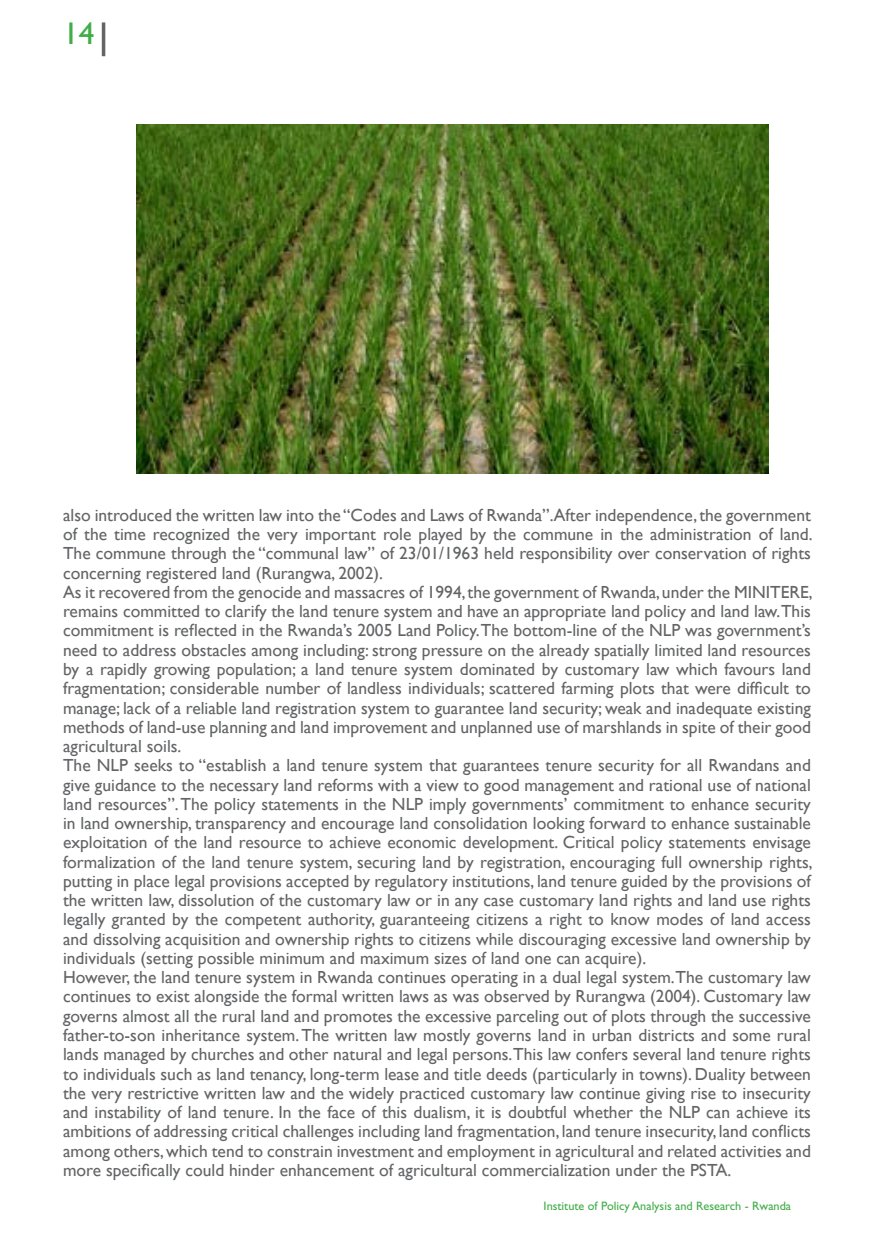
<style>
.page{position:relative;width:874px;height:1241px;background:#fff}
.page>*{position:absolute;margin:0;border:0;box-sizing:border-box;transform-origin:0 0}
.t1{font:31.5px "Gill Sans Std";color:#41ad49}
.t2{font:17.5px/19.2px "Gill Sans";color:#636466}
.t3{font:12.25px "Gill Sans Std";color:#41ad49}
</style>
<div class="page">
<hr style="left:102px;top:22px;width:3px;height:34px;background:#636466">
<img style="left:136px;top:124px;width:632px;height:349px">
<h1 class="t1" style="left:63px;top:15px;width:33px">14</h1>
<p class="t2" style="left:63px;top:505px;width:750px">also introduced the written law into the “Codes and Laws of Rwanda”.After independence, the government of the time recognized the very important role played by the commune in the administration of land.<br>The commune through the “communal law” of 23/01/1963 held responsibility over conservation of rights concerning registered land (Rurangwa, 2002).<br>As it recovered from the genocide and massacres of 1994, the government of Rwanda, under the MINITERE, remains committed to clarify the land tenure system and have an appropriate land policy and land law.This commitment is reflected in the Rwanda’s 2005 Land Policy.The bottom-line of the NLP was government’s need to address obstacles among including: strong pressure on the already spatially limited land resources by a rapidly growing population; a land tenure system dominated by customary law which favours land fragmentation; considerable number of landless individuals; scattered farming plots that were difficult to manage; lack of a reliable land registration system to guarantee land security; weak and inadequate existing methods of land-use planning and land improvement and unplanned use of marshlands in spite of their good agricultural soils.<br>The NLP seeks to “establish a land tenure system that guarantees tenure security for all Rwandans and give guidance to the necessary land reforms with a view to good management and rational use of national land resources”. The policy statements in the NLP imply governments’ commitment to enhance security in land ownership, transparency and encourage land consolidation looking forward to enhance sustainable exploitation of the land resource to achieve economic development. Critical policy statements envisage formalization of the land tenure system, securing land by registration, encouraging full ownership rights, putting in place legal provisions accepted by regulatory institutions, land tenure guided by the provisions of the written law, dissolution of the customary law or in any case customary land rights and land use rights legally granted by the competent authority, guaranteeing citizens a right to know modes of land access and dissolving acquisition and ownership rights to citizens while discouraging excessive land ownership by individuals (setting possible minimum and maximum sizes of land one can acquire).<br>However, the land tenure system in Rwanda continues operating in a dual legal system.The customary law continues to exist alongside the formal written laws as was observed by Rurangwa (2004). Customary law governs almost all the rural land and promotes the excessive parceling out of plots through the successive father-to-son inheritance system. The written law mostly governs land in urban districts and some rural lands managed by churches and other natural and legal persons.This law confers several land tenure rights to individuals such as land tenancy, long-term lease and title deeds (particularly in towns). Duality between the very restrictive written law and the widely practiced customary law continue giving rise to insecurity and instability of land tenure. In the face of this dualism, it is doubtful whether the NLP can achieve its ambitions of addressing critical challenges including land fragmentation, land tenure insecurity, land conflicts among others, which tend to constrain investment and employment in agricultural and related activities and more specifically could hinder enhancement of agricultural commercialization under the PSTA.</p>
<p class="t3" style="left:543px;top:1198px;width:249px">Institute of Policy Analysis and Research - Rwanda</p>
</div>
